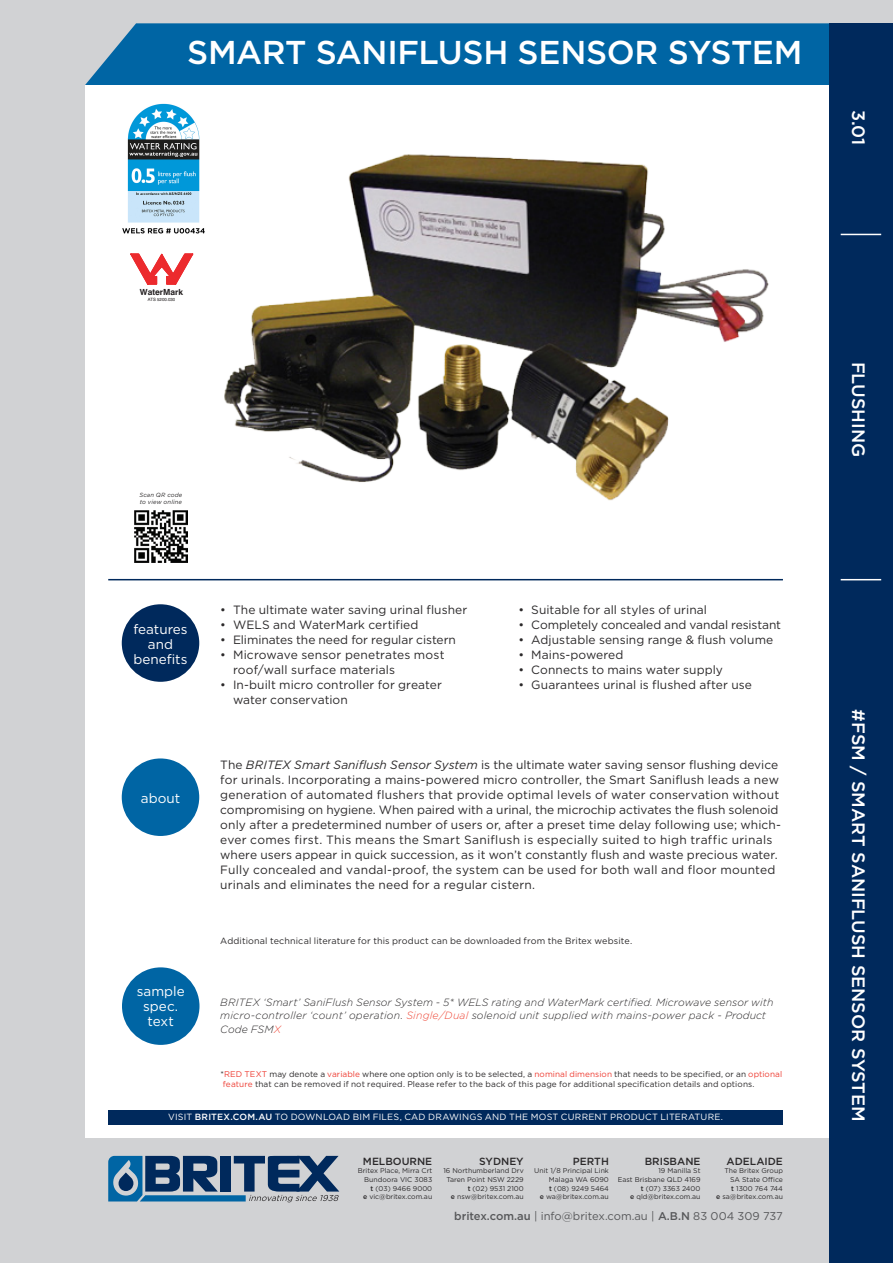
<style>
.page{position:relative;width:893px;height:1263px;background:#d1d2d4}
.page>*{position:absolute;margin:0;border:0;box-sizing:border-box;transform-origin:0 0}
.HEADING_RA{font:500 33px "Gotham";letter-spacing:-.015em;color:#fff}
.banner_text{font:500 18px "Gotham";color:#fff}
.t1{font:13.5px/15px "Gotham";color:#fff;text-align:center}
.BODY_COPY{font:12px/15px "Gotham";letter-spacing:.005em;color:#2b292a}
.t2{font:11.25px "Gotham";color:#57585a}
.SPECTEXT{font:italic 300 10.5px/13.5px "Gotham";letter-spacing:.015em;color:#2b292a}
.address_city{font:500 10.35px "Gotham";color:#2b292a}
.t3{font:9px "Gotham";letter-spacing:.02em;color:#fff}
.disclaimer{font:9px "Gotham";letter-spacing:.015em;color:#2b292a}
.t4{font:700 8.4px "Swiss 721 BT";color:#231f20}
.t5{font:8.25px/10.5px "Gotham";letter-spacing:.01em;color:#2b292a}
.address{font:6.9px/8.7px "Gotham";color:#2b292a;text-align:justify}
.address_city-2{font:6.9px/8.7px "Gotham";color:#2b292a;text-align:right}
.t6{font:italic 6px/7.5px "Gotham";letter-spacing:.025em;color:#2b292a}
.t7{font:4.35px "Swiss 721 BT";color:#231f20}
.s1{font-style:italic}
.s2{color:#ef4737}
.s3{color:#ee3e34}
.s4{font-weight:500}
</style>
<div class="page">
<div style="left:85px;top:23px;width:744px;height:62px;background:#0065a4"></div>
<div style="left:85px;top:85px;width:754px;height:1052px;background:#fff"></div>
<div style="left:829px;top:23px;width:64px;height:1240px;background:#00295c"></div>
<hr style="left:108px;top:579px;width:675px;height:1px;background:#00295c">
<div style="left:122px;top:604px;width:77px;height:78px;background:#00295c;border-radius:50%"></div>
<div style="left:122px;top:758px;width:77px;height:78px;background:#0065a4;border-radius:50%"></div>
<div style="left:122px;top:967px;width:77px;height:78px;background:#0065a4;border-radius:50%"></div>
<div style="left:108px;top:1110px;width:675px;height:14px;background:#00295c"></div>
<hr style="left:841px;top:579px;width:40px;height:1px;background:#fff">
<hr style="left:841px;top:234px;width:40px;height:1px;background:#fff">
<svg style="left:108px;top:1156px;width:231px;height:46px"></svg>
<img style="left:224px;top:154px;width:545px;height:347px">
<img style="left:135px;top:510px;width:52px;height:53px">
<svg style="left:130px;top:253px;width:64px;height:32px"></svg>
<img style="left:122px;top:103px;width:110px;height:137px">
<p class="HEADING_RA" style="left:187px;top:34px;width:617px">SMART SANIFLUSH SENSOR SYSTEM</p>
<p class="banner_text" style="left:869px;top:110px;width:37px;rotate:90deg">3.01</p>
<p class="t4" style="left:140px;top:287px;width:45px">WaterMark</p>
<p class="t7" style="left:148px;top:297px;width:29px">ATS 5200.030</p>
<p class="t6" style="left:139px;top:491px;width:45px">Scan QR code to view online</p>
<p class="t1" style="left:133px;top:621px;width:56px">features and benefits</p>
<p class="t1" style="left:141px;top:790px;width:41px">about</p>
<p class="t1" style="left:137px;top:983px;width:50px">sample spec. text</p>
<p class="BODY_COPY" style="left:220px;top:602px;width:249px">• The ultimate water saving urinal flusher</p>
<p class="BODY_COPY" style="left:220px;top:617px;width:200px">• WELS and WaterMark certified</p>
<p class="BODY_COPY" style="left:220px;top:632px;width:237px">• Eliminates the need for regular cistern</p>
<p class="BODY_COPY" style="left:233px;top:647px;width:213px;text-indent:-13px">• Microwave sensor penetrates most roof/wall surface materials</p>
<p class="BODY_COPY" style="left:233px;top:677px;width:210px;text-indent:-13px">• In-built micro controller for greater water conservation</p>
<p class="BODY_COPY" style="left:518px;top:602px;width:190px">• Suitable for all styles of urinal</p>
<p class="BODY_COPY" style="left:518px;top:617px;width:264px">• Completely concealed and vandal resistant</p>
<p class="BODY_COPY" style="left:518px;top:632px;width:256px">• Adjustable sensing range &amp; flush volume</p>
<p class="BODY_COPY" style="left:518px;top:647px;width:106px">• Mains-powered</p>
<p class="BODY_COPY" style="left:518px;top:662px;width:206px">• Connects to mains water supply</p>
<p class="BODY_COPY" style="left:518px;top:677px;width:235px">• Guarantees urinal is flushed after use</p>
<p class="BODY_COPY" style="left:220px;top:757px;width:562px">The <span class="s1">BRITEX Smart Saniflush Sensor System</span> is the ultimate water saving sensor flushing device for urinals. Incorporating a mains-powered micro controller, the Smart Saniflush leads a new generation of automated flushers that provide optimal levels of water conservation without compromising on hygiene. When paired with a urinal, the microchip activates the flush solenoid only after a predetermined number of users or, after a preset time delay following use; which&shy;ever comes first. This means the Smart Saniflush is especially suited to high traffic urinals where users appear in quick succession, as it won’t constantly flush and waste precious water.<br>Fully concealed and vandal-proof, the system can be used for both wall and floor mounted urinals and eliminates the need for a regular cistern.</p>
<p class="disclaimer" style="left:220px;top:935px;width:413px">Additional technical literature for this product can be downloaded from the Britex website.</p>
<p class="SPECTEXT" style="left:220px;top:995px;width:555px">BRITEX ‘Smart’ SaniFlush Sensor System - 5* WELS rating and WaterMark certified. Microwave sensor with micro-controller ‘count’ operation. <span class="s2">Single/Dual</span> solenoid unit supplied with mains-power pack - Product<br>Code FSM<span class="s2">X</span></p>
<p class="t5" style="left:220px;top:1068px;width:563px">*<span class="s3">RED TEXT</span> may denote a <span class="s3">variable</span> where one option only is to be selected, a <span class="s3">nominal dimension</span> that needs to be specified, or an <span class="s3">optional feature</span> that can be removed if not required. Please refer to the back of this page for additional specification details and options.</p>
<p class="t3" style="left:168px;top:1112px;width:556px">VISIT <span class="s4">BRITEX.COM.AU</span> TO DOWNLOAD BIM FILES, CAD DRAWINGS AND THE MOST CURRENT PRODUCT LITERATURE.</p>
<p class="address_city" style="left:363px;top:1155px;width:71px">MELBOURNE</p>
<p class="address" style="left:358px;top:1166px;width:76px">Britex Place, Mirra Crt</p>
<p class="address" style="left:364px;top:1175px;width:69px">Bundoora VIC 3083</p>
<p class="address" style="left:371px;top:1184px;width:63px"><span class="s4">t</span> (03) 9466 9000</p>
<p class="address" style="left:363px;top:1192px;width:71px"><span class="s4">e</span> vic@britex.com.au</p>
<p class="address_city" style="left:479px;top:1155px;width:46px">SYDNEY</p>
<p class="address" style="left:443px;top:1166px;width:82px">16 Northumberland Drv</p>
<p class="address" style="left:447px;top:1175px;width:79px">Taren Point NSW 2229</p>
<p class="address" style="left:468px;top:1184px;width:58px"><span class="s4">t</span> (02) 9531 2100</p>
<p class="address" style="left:451px;top:1192px;width:74px"><span class="s4">e</span> nsw@britex.com.au</p>
<p class="address_city" style="left:573px;top:1155px;width:38px">PERTH</p>
<p class="address" style="left:549px;top:1166px;width:61px;text-indent:-15px">Unit 1/8 Principal Link Malaga WA 6090 <span class="s4">t</span> (08) 9249 5464</p>
<p class="address" style="left:540px;top:1192px;width:71px"><span class="s4">e</span> wa@britex.com.au</p>
<p class="address_city" style="left:645px;top:1155px;width:57px">BRISBANE</p>
<p class="address" style="left:658px;top:1166px;width:44px">19 Manilla St</p>
<p class="address" style="left:618px;top:1175px;width:84px">East Brisbane QLD 4169</p>
<p class="address" style="left:641px;top:1184px;width:61px"><span class="s4">t</span> (07) 3363 2400</p>
<p class="address" style="left:630px;top:1192px;width:72px"><span class="s4">e</span> qld@britex.com.au</p>
<p class="address_city" style="left:727px;top:1155px;width:58px">ADELAIDE</p>
<p class="address_city-2" style="left:724px;top:1166px;width:60px">The Britex Group<br>SA State Office</p>
<p class="address" style="left:731px;top:1184px;width:53px"><span class="s4">t</span> 1300 764 744</p>
<p class="address" style="left:716px;top:1192px;width:68px"><span class="s4">e</span> sa@britex.com.au</p>
<p class="t2" style="left:454px;top:1210px;width:330px"><span class="s4">britex.com.au</span> | info@britex.com.au | <span class="s4">A.B.N</span> 83 004 309 737</p>
<h2 class="banner_text" style="left:869px;top:362px;width:97px;rotate:90deg">FLUSHING</h2>
<p class="banner_text" style="left:869px;top:709px;width:414px;rotate:90deg">#FSM / SMART SANIFLUSH SENSOR SYSTEM</p>
</div>
